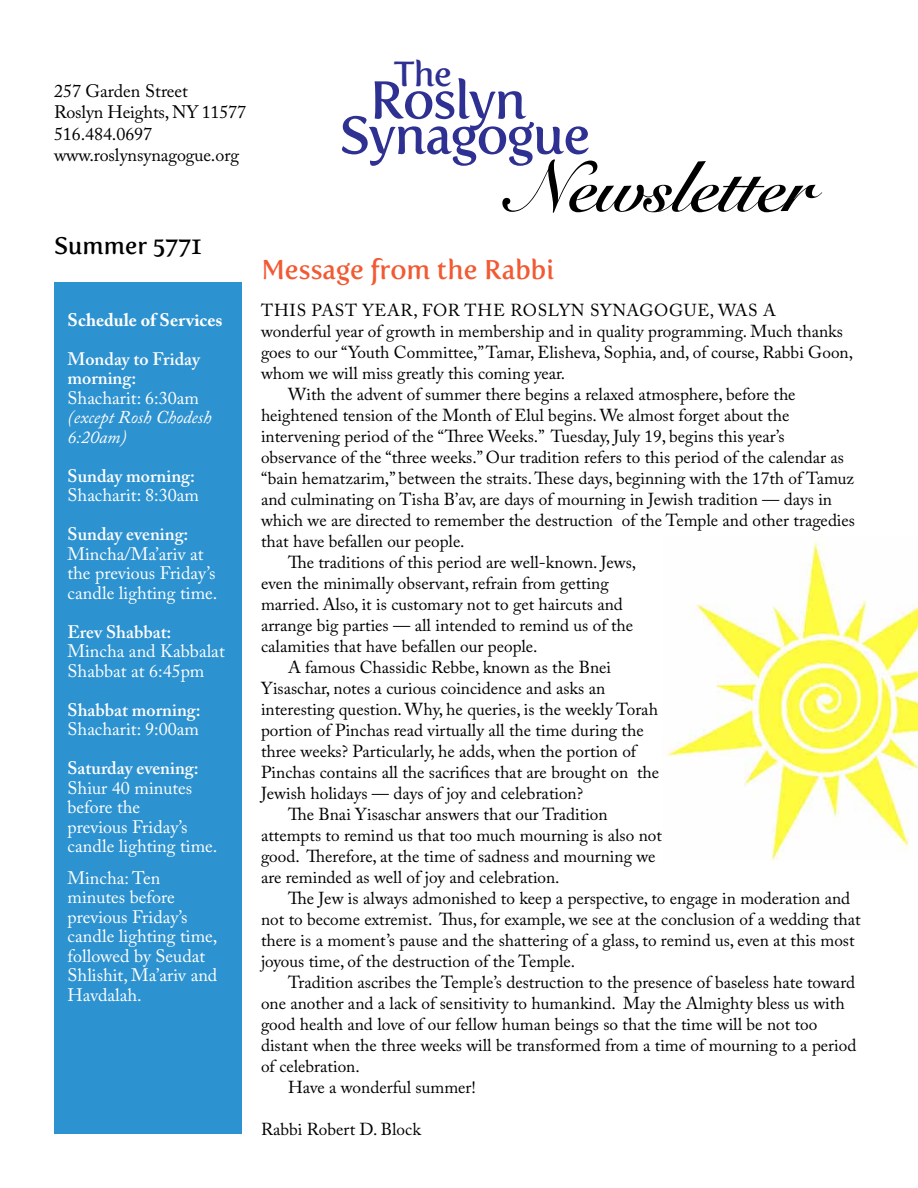
<style>
.page{position:relative;width:918px;height:1188px;background:#fff}
.page>*{position:absolute;margin:0;border:0;box-sizing:border-box;transform-origin:0 0}
.t1{font:700 71.7px "Snell Roundhand";letter-spacing:-.01em;color:#000}
.t2{font:52.95px "Fertigo Pro";letter-spacing:-.025em;color:#2e3092}
.t3{font:34.65px "Fertigo Pro";color:#2e3092}
.t4{font:27px "Fertigo Pro";color:#f15a32}
.t5{font:24px "Fertigo Pro";color:#000}
.t6{font:18px/19.5px "Adobe Caslon Pro";color:#fff}
.t7{font:600 18px/19.5px "Adobe Caslon Pro";color:#fff}
.t8{font:18px/21.6px "Adobe Caslon Pro";letter-spacing:-.005em;color:#000}
.t9{font:italic 18px/19.5px "Adobe Caslon Pro";color:#fff}
.t10{font:700 18px "Adobe Caslon Pro";color:#fff}
.t11{font:17.25px/21px "Adobe Caslon Pro";color:#000}
</style>
<div class="page">
<div style="left:55px;top:282px;width:187px;height:852px;background:#2d92d0"></div>
<svg style="left:342px;top:116px;width:247px;height:50px"></svg>
<img style="left:662px;top:537px;width:256px;height:324px">
<p class="t8" style="left:54px;top:80px;width:194px">257 Garden Street<br>Roslyn Heights, NY 11577<br>516.484.0697 www.roslynsynagogue.org</p>
<h3 class="t5" style="left:54px;top:232px;width:150px">Summer 5771</h3>
<p class="t10" style="left:68px;top:309px;width:157px">Schedule of Services</p>
<p class="t7" style="left:68px;top:349px;width:134px">Monday to Friday morning:</p>
<p class="t6" style="left:68px;top:388px;width:133px">Shacharit: 6:30am</p>
<p class="t9" style="left:68px;top:407px;width:146px">(except Rosh Chodesh<br>6:20am)</p>
<p class="t7" style="left:68px;top:466px;width:129px">Sunday morning:</p>
<p class="t6" style="left:68px;top:485px;width:133px">Shacharit: 8:30am</p>
<p class="t7" style="left:68px;top:524px;width:122px">Sunday evening:</p>
<p class="t6" style="left:68px;top:544px;width:151px">Mincha/Ma’ariv at the previous Friday’s candle lighting time.</p>
<p class="t7" style="left:68px;top:622px;width:105px">Erev Shabbat:</p>
<p class="t6" style="left:68px;top:641px;width:159px">Mincha and Kabbalat<br>Shabbat at 6:45pm</p>
<p class="t7" style="left:68px;top:700px;width:135px">Shabbat morning:</p>
<p class="t6" style="left:68px;top:719px;width:133px">Shacharit: 9:00am</p>
<p class="t7" style="left:68px;top:758px;width:133px">Saturday evening:</p>
<p class="t6" style="left:68px;top:778px;width:151px">Shiur 40 minutes before the<br>previous Friday’s candle lighting time.</p>
<p class="t6" style="left:68px;top:868px;width:151px">Mincha: Ten minutes before previous Friday’s candle lighting time, followed by Seudat<br>Shlishit, Ma’ariv and<br>Havdalah.</p>
<h3 class="t3" style="left:394px;top:54px;width:60px">The</h3>
<h2 class="t2" style="left:370px;top:69px;width:158px">Roslyn</h2>
<h1 class="t1" style="left:513px;top:144px;width:303px">Newsletter</h1>
<h3 class="t4" style="left:261px;top:254px;width:294px">Message from the Rabbi</h3>
<p class="t11" style="left:261px;top:300px;width:594px">This past year, for th e Ros lyn Synagogue, was a<br>wonderful year of growth in membership and in quality programming. Much thanks goes to our “Youth Committee,” Tamar, Elisheva, Sophia, and, of course, Rabbi Goon, whom we will miss greatly this coming year.<br>W</p>
<p class="t11" style="left:307px;top:384px;width:491px">ith the advent of summer there begins a relaxed atmosphere, before the</p>
<p class="t11" style="left:261px;top:405px;width:530px">heightened tension of the Month of Elul begins. We almost forget about the</p>
<p class="t11" style="left:261px;top:426px;width:525px">intervening period of the “Three Weeks.” Tuesday, July 19, begins this year’s</p>
<p class="t11" style="left:261px;top:447px;width:585px">observance of the “three weeks.” Our tradition refers to this period of the calendar as</p>
<p class="t11" style="left:261px;top:468px;width:595px">“bain hematzarim,” between the straits. These days, beginning with the 17th of Tamuz</p>
<p class="t11" style="left:261px;top:489px;width:573px">and culminating on Tisha B’av, are days of mourning in Jewish tradition — days in</p>
<p class="t11" style="left:261px;top:510px;width:596px">which we are directed to remember the destruction of the Temple and other tragedies</p>
<p class="t11" style="left:261px;top:531px;width:205px">that have befallen our people.</p>
<p class="t11" style="left:288px;top:552px;width:350px">The traditions of this period are well-known. Jews,</p>
<p class="t11" style="left:261px;top:573px;width:349px">even the minimally observant, refrain from getting</p>
<p class="t11" style="left:261px;top:594px;width:363px">married. Also, it is customary not to get haircuts and</p>
<p class="t11" style="left:261px;top:615px;width:374px">arrange big parties — all intended to remind us of the</p>
<p class="t11" style="left:261px;top:636px;width:278px">calamities that have befallen our people.</p>
<p class="t11" style="left:261px;top:657px;width:21px">A</p>
<p class="t11" style="left:305px;top:657px;width:308px">famous Chassidic Rebbe, known as the Bnei</p>
<p class="t11" style="left:261px;top:678px;width:346px">Yisaschar, notes a curious coincidence and asks an</p>
<p class="t11" style="left:261px;top:699px;width:398px">interesting question. Why, he queries, is the weekly Torah</p>
<p class="t11" style="left:261px;top:720px;width:384px">portion of Pinchas read virtually all the time during the</p>
<p class="t11" style="left:261px;top:741px;width:377px">three weeks? Particularly, he adds, when the portion of</p>
<p class="t11" style="left:261px;top:762px;width:400px">Pinchas contains all the sacrifices that are brought on the</p>
<p class="t11" style="left:261px;top:783px;width:324px">Jewish holidays — days of joy and celebration?</p>
<p class="t11" style="left:288px;top:804px;width:321px">The Bnai Yisaschar answers that our Tradition</p>
<p class="t11" style="left:261px;top:825px;width:402px">attempts to remind us that too much mourning is also not</p>
<p class="t11" style="left:261px;top:846px;width:396px">good. Therefore, at the time of sadness and mourning we</p>
<p class="t11" style="left:261px;top:867px;width:300px">are reminded as well of joy and celebration.</p>
<p class="t11" style="left:288px;top:888px;width:564px">The Jew is always admonished to keep a perspective, to engage in moderation and</p>
<p class="t11" style="left:261px;top:909px;width:601px">not to become extremist. Thus, for example, we see at the conclusion of a wedding that</p>
<p class="t11" style="left:261px;top:930px;width:595px">there is a moment’s pause and the shattering of a glass, to remind us, even at this most</p>
<p class="t11" style="left:261px;top:950px;width:316px">joyous time, of the destruction of the Temple.</p>
<p class="t11" style="left:288px;top:971px;width:569px">Tradition ascribes the Temple’s destruction to the presence of baseless hate toward</p>
<p class="t11" style="left:261px;top:992px;width:585px">one another and a lack of sensitivity to humankind. May the Almighty bless us with</p>
<p class="t11" style="left:261px;top:1013px;width:558px">good health and love of our fellow human beings so that the time will be not too</p>
<p class="t11" style="left:261px;top:1034px;width:597px">distant when the three weeks will be transformed from a time of mourning to a period</p>
<p class="t11" style="left:261px;top:1055px;width:100px">of celebration.</p>
<p class="t11" style="left:288px;top:1076px;width:189px">Have a wonderful summer!</p>
<p class="t11" style="left:261px;top:1118px;width:162px">Rabbi Robert D. Block</p>
</div>
